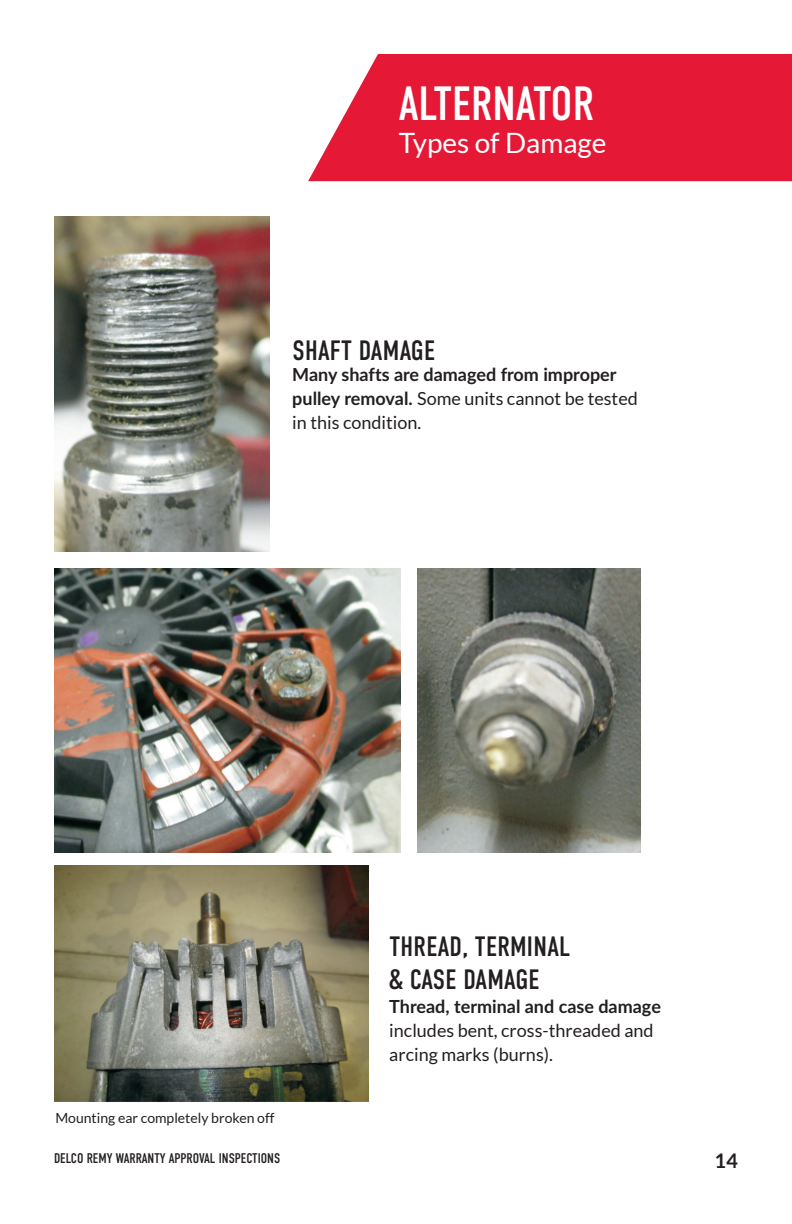
<style>
.page{position:relative;width:792px;height:1224px;background:#fff}
.page>*{position:absolute;margin:0;border:0;box-sizing:border-box;transform-origin:0 0}
.Main_Head{font:48px "DIN Condensed";color:#fff}
.Subhead{font:28px/33.6px "DIN Condensed";letter-spacing:.01em;color:#231f20}
.Main_Head-2{font:28px "Lato";color:#fff}
.t1{font:700 20px "Lato";color:#231f20}
.Body{font:700 18px/24px "Lato";color:#231f20}
.Body-2{font:18px/24px "Lato";color:#231f20}
.t2{font:14px "DIN Condensed";color:#231f20}
.t3{font:14px "Lato";color:#231f20}
.s1{font-weight:400}
.s2{font-weight:700}
</style>
<div class="page">
<img style="left:54px;top:216px;width:216px;height:336px">
<img style="left:54px;top:568px;width:346px;height:285px">
<img style="left:417px;top:568px;width:224px;height:285px">
<img style="left:54px;top:866px;width:315px;height:236px">
<svg style="left:308px;top:54px;width:484px;height:127px;background:#e62844"></svg>
<p class="Main_Head" style="left:399px;top:76px;width:197px">ALTERNATOR</p>
<p class="Main_Head-2" style="left:399px;top:128px;width:209px">Types of Damage</p>
<p class="Subhead" style="left:292px;top:334px;width:144px">SHAFT DAMAGE</p>
<p class="Body" style="left:292px;top:362px;width:347px">Many shafts are damaged from improper pulley removal. <span class="s1">Some units cannot be tested in this condition.</span></p>
<p class="t3" style="left:55px;top:1110px;width:221px">Mounting ear completely broken off</p>
<p class="Subhead" style="left:389px;top:930px;width:183px">THREAD, TERMINAL &amp; CASE DAMAGE</p>
<p class="Body-2" style="left:389px;top:995px;width:273px"><span class="s2">Thread, terminal and case damage </span>includes bent, cross-threaded and arcing marks (burns).</p>
<p class="t2" style="left:54px;top:1150px;width:228px">DELCO REMY WARRANTY APPROVAL INSPECTIONS</p>
<p class="t1" style="left:715px;top:1146px;width:25px">14</p>
</div>
